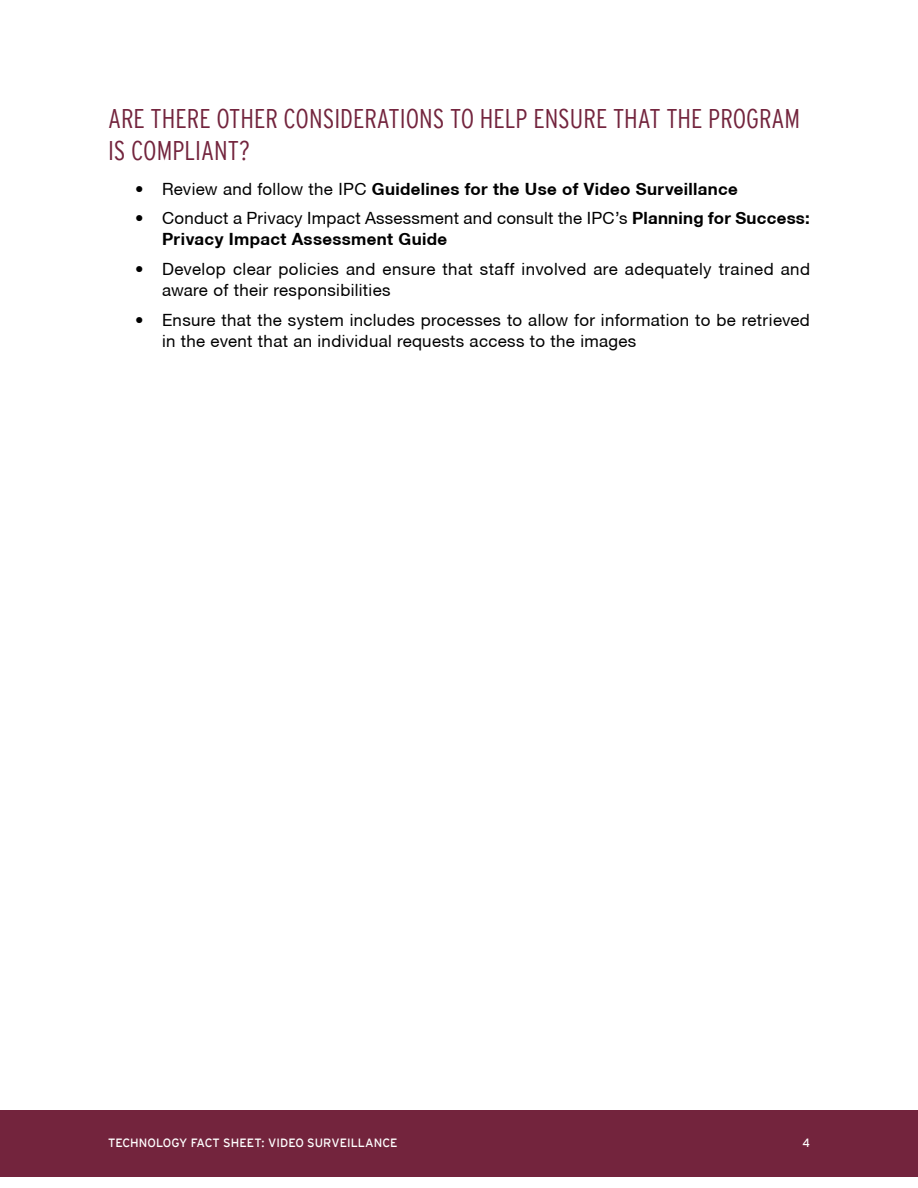
<style>
.page{position:relative;width:918px;height:1188px;background:#fff}
.page>*{position:absolute;margin:0;border:0;box-sizing:border-box;transform-origin:0 0}
.Subhead_1{font:27px/32.4px "Interstate Cond Mono Lgt";color:#73243d}
.t1{font:16.8px/21px "Helvetica Neue CE";letter-spacing:.02em;color:#000}
.t2{font:700 16.8px "Helvetica Neue CE";letter-spacing:.02em;color:#000}
.t3{font:12px "Interstate Mono";letter-spacing:.005em;color:#fff}
.s1{font-weight:400}
.s2{font-weight:700}
</style>
<div class="page">
<div style="left:0;top:1110px;width:918px;height:67px;background:#73243d"></div>
<p class="Subhead_1" style="left:108px;top:102px;width:694px">ARE THERE OTHER CONSIDERATIONS TO HELP ENSURE THAT THE PROGRAM<br>IS COMPLIANT?</p>
<p class="t2" style="left:135px;top:178px;width:604px"><span class="s1">• Review and follow the IPC</span> Guidelines for the Use of Video Surveillance</p>
<p class="t1" style="left:162px;top:208px;width:650px;text-indent:-27px">• Conduct a Privacy Impact Assessment and consult the IPC’s <span class="s2">Planning for Success:<br>Privacy Impact Assessment Guide</span></p>
<p class="t1" style="left:162px;top:259px;width:650px;text-indent:-27px">• Develop clear policies and ensure that staff involved are adequately trained and aware of their responsibilities</p>
<p class="t1" style="left:162px;top:309px;width:649px;text-indent:-27px">• Ensure that the system includes processes to allow for information to be retrieved in the event that an individual requests access to the images</p>
<p class="t3" style="left:108px;top:1136px;width:291px">TECHNOLOGY FACT SHEET: VIDEO SURVEILLANCE</p>
<p class="t3" style="left:803px;top:1136px;width:9px">4</p>
</div>
